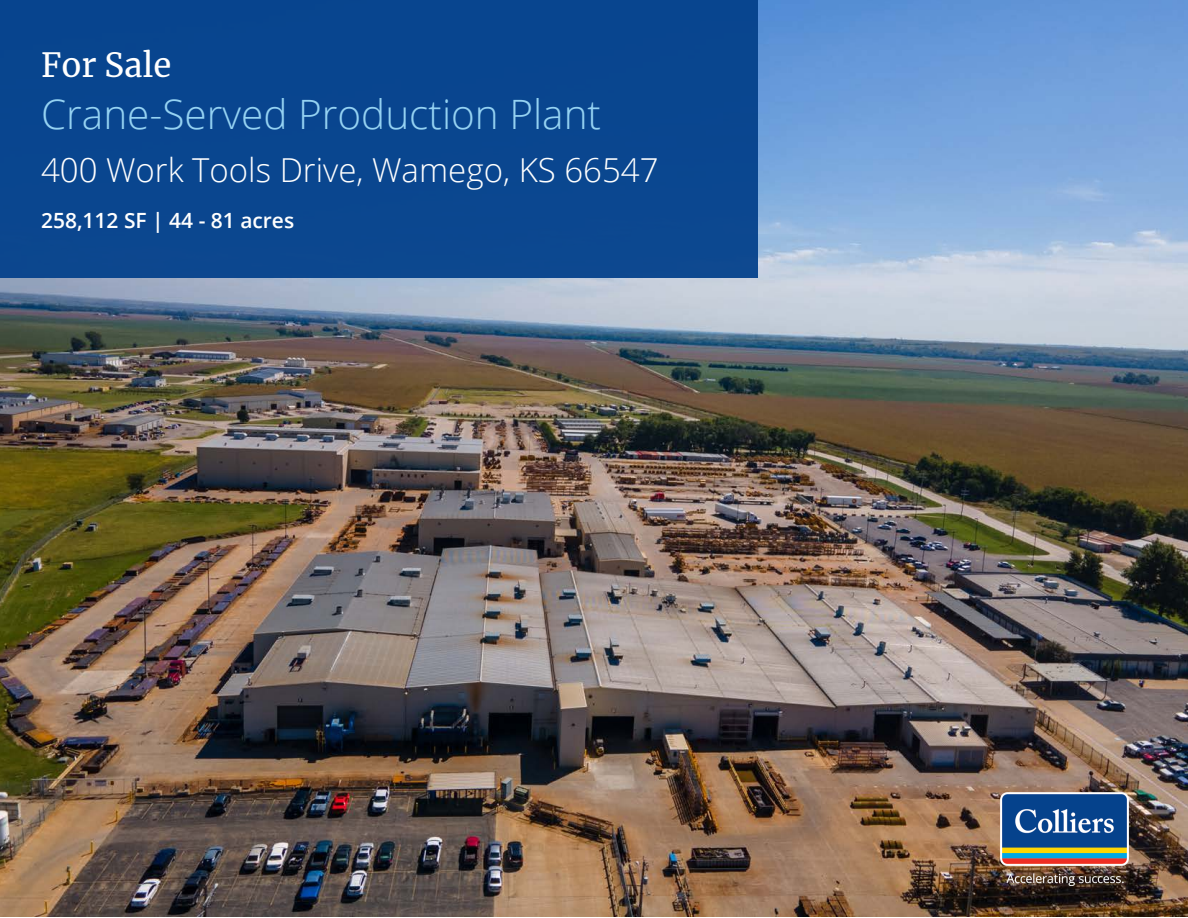
<style>
.page{position:relative;width:1188px;height:918px;background:#fff}
.page>*{position:absolute;margin:0;border:0;box-sizing:border-box;transform-origin:0 0}
.t1{font:300 40.5px "Open Sans";color:#95d2f2}
.t2{font:300 33px "Open Sans";color:#fff}
.t3{font:33px "Merriweather";color:#fff}
.t4{font:600 21px "Open Sans";color:#fff}
</style>
<div class="page">
<img style="left:0;top:0;width:1188px;height:917px">
<div style="left:0;top:0;width:757px;height:278px;background:#05428c"></div>
<img style="left:1000px;top:793px;width:128px;height:93px">
<p class="t3" style="left:41px;top:42px;width:132px">For Sale</p>
<p class="t1" style="left:41px;top:87px;width:562px">Crane-Served Production Plant</p>
<p class="t2" style="left:41px;top:147px;width:619px">400 Work Tools Drive, Wamego, KS 66547</p>
<p class="t4" style="left:41px;top:206px;width:255px">258,112 SF | 44 - 81 acres</p>
</div>
